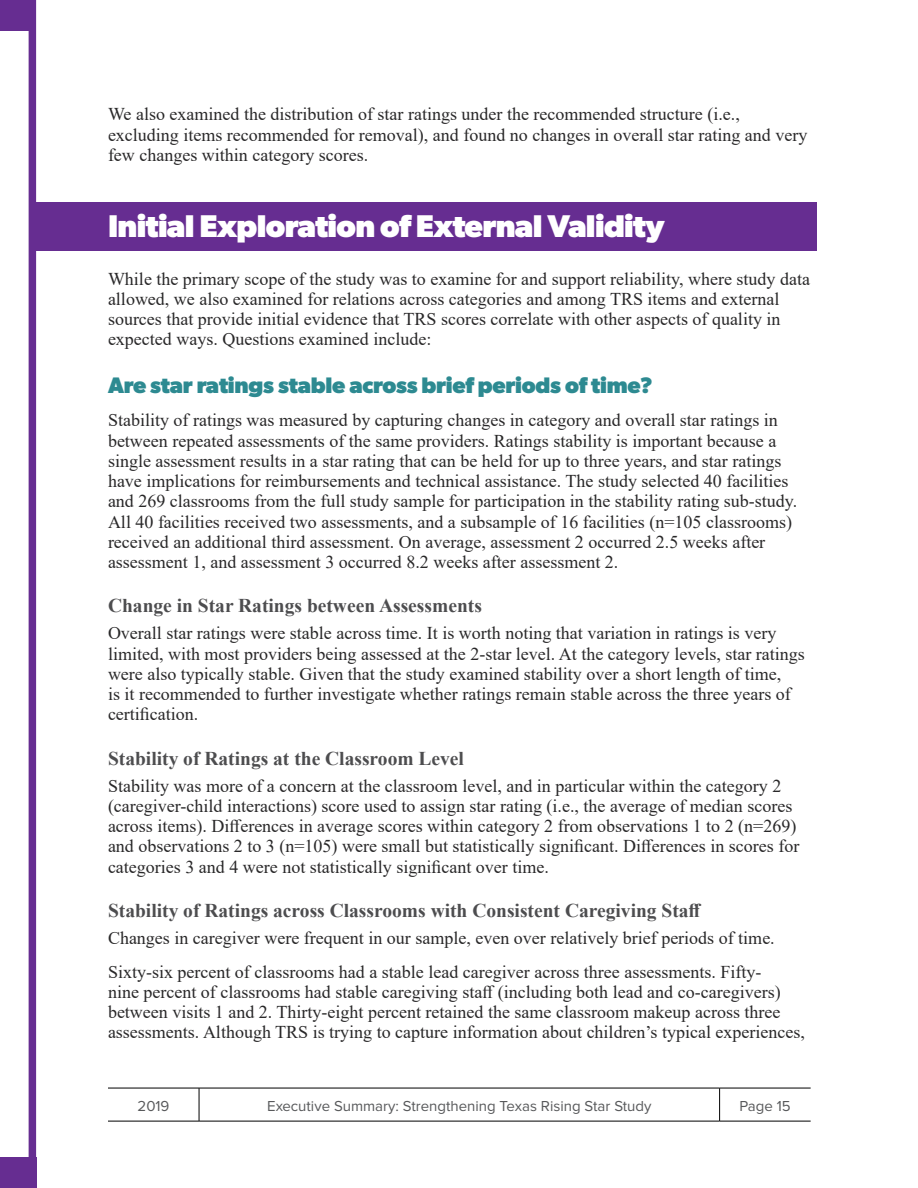
<style>
.page{position:relative;width:918px;height:1188px;background:#fff}
.page>*{position:absolute;margin:0;border:0;box-sizing:border-box;transform-origin:0 0}
.Section_Header_-_Exe{font:700 31.5px "Gibson";letter-spacing:-.02em;color:#fff}
.Level_1_Extended_Len{font:700 22.5px "Gibson";letter-spacing:-.01em;color:#2d8a91}
.Level_3_Heading{font:700 19.5px "Times New Roman";color:#4d4d4f}
.t1{font:18px/20.2px "Times New Roman";color:#292829}
.t2{font:15px "Proxima Nova";color:#58595b}
</style>
<div class="page">
<hr style="left:108px;top:1088px;width:91px;height:1px;background:#000">
<hr style="left:199px;top:1088px;width:521px;height:1px;background:#000">
<hr style="left:199px;top:1088px;width:1px;height:33px;background:#000">
<hr style="left:720px;top:1088px;width:91px;height:1px;background:#000">
<hr style="left:719px;top:1088px;width:1px;height:33px;background:#000">
<hr style="left:108px;top:1121px;width:91px;height:1px;background:#000">
<hr style="left:199px;top:1121px;width:521px;height:1px;background:#000">
<hr style="left:720px;top:1121px;width:91px;height:1px;background:#000">
<svg style="left:0;top:0;width:36px;height:1158px"></svg>
<div style="left:0;top:0;width:32px;height:30px;background:#662d91"></div>
<div style="left:0;top:1158px;width:36px;height:30px;background:#662d91"></div>
<div style="left:34px;top:202px;width:783px;height:49px;background:#662d91"></div>
<p class="t1" style="left:108px;top:104px;width:701px">We also examined the distribution of star ratings under the recommended structure (i.e., excluding items recommended for removal), and found no changes in overall star rating and very few changes within category scores.</p>
<h1 class="Section_Header_-_Exe" style="left:108px;top:208px;width:558px">Initial Exploration of External Validity</h1>
<p class="t1" style="left:108px;top:268px;width:704px">While the primary scope of the study was to examine for and support reliability, where study data allowed, we also examined for relations across categories and among TRS items and external sources that provide initial evidence that TRS scores correlate with other aspects of quality in expected ways. Questions examined include:</p>
<h2 class="Level_1_Extended_Len" style="left:108px;top:372px;width:546px">Are star ratings stable across brief periods of time?</h2>
<p class="t1" style="left:108px;top:410px;width:691px">Stability of ratings was measured by capturing changes in category and overall star ratings in between repeated assessments of the same providers. Ratings stability is important because a single assessment results in a star rating that can be held for up to three years, and star ratings have implications for reimbursements and technical assistance. The study selected 40 facilities and 269 classrooms from the full study sample for participation in the stability rating sub-study.<br>All 40 facilities received two assessments, and a subsample of 16 facilities (n=105 classrooms) received an additional third assessment. On average, assessment 2 occurred 2.5 weeks after assessment 1, and assessment 3 occurred 8.2 weeks after assessment 2.</p>
<h3 class="Level_3_Heading" style="left:108px;top:592px;width:375px">Change in Star Ratings between Assessments</h3>
<p class="t1" style="left:108px;top:623px;width:698px">Overall star ratings were stable across time. It is worth noting that variation in ratings is very limited, with most providers being assessed at the 2-star level. At the category levels, star ratings were also typically stable. Given that the study examined stability over a short length of time,<br>is it recommended to further investigate whether ratings remain stable across the three years of certification.</p>
<h3 class="Level_3_Heading" style="left:108px;top:744px;width:358px">Stability of Ratings at the Classroom Level</h3>
<p class="t1" style="left:108px;top:775px;width:693px">Stability was more of a concern at the classroom level, and in particular within the category 2 (caregiver-child interactions) score used to assign star rating (i.e., the average of median scores across items). Differences in average scores within category 2 from observations 1 to 2 (n=269) and observations 2 to 3 (n=105) were small but statistically significant. Differences in scores for categories 3 and 4 were not statistically significant over time.</p>
<h3 class="Level_3_Heading" style="left:108px;top:896px;width:595px">Stability of Ratings across Classrooms with Consistent Caregiving Staff</h3>
<p class="t1" style="left:108px;top:927px;width:668px">Changes in caregiver were frequent in our sample, even over relatively brief periods of time.</p>
<p class="t1" style="left:108px;top:961px;width:699px">Sixty-six percent of classrooms had a stable lead caregiver across three assessments. Fifty-<br>nine percent of classrooms had stable caregiving staff (including both lead and co-caregivers) between visits 1 and 2. Thirty-eight percent retained the same classroom makeup across three assessments. Although TRS is trying to capture information about children’s typical experiences,</p>
<p class="t2" style="left:138px;top:1099px;width:33px">2019</p>
<p class="t2" style="left:267px;top:1099px;width:386px">Executive Summary: Strengthening Texas Rising Star Study</p>
<p class="t2" style="left:739px;top:1099px;width:53px">Page 15</p>
</div>
